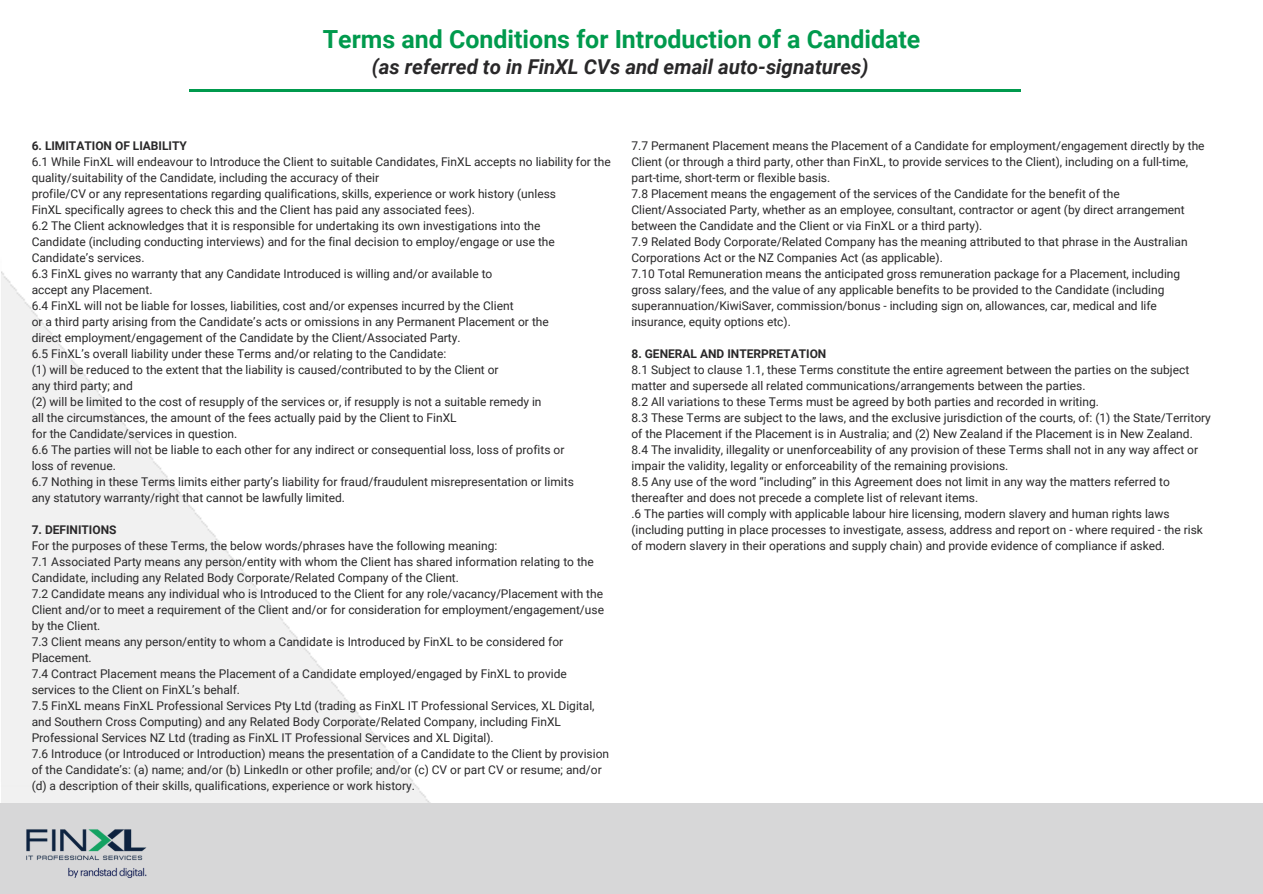
<style>
.page{position:relative;width:1263px;height:894px;background:#fff}
.page>*{position:absolute;margin:0;border:0;box-sizing:border-box;transform-origin:0 0}
.t1{font:700 24.9px "Roboto";color:#009a4d}
.t2{font:italic 700 20.4px "Roboto";color:#292829}
.t3{font:12px/16px "Roboto";color:#292829}
.t4{font:700 12px "Roboto";color:#292829}
</style>
<div class="page">
<img style="left:1px;top:271px;width:430px;height:532px">
<hr style="left:190px;top:89px;width:831px;height:2px;background:#009a4d">
<img style="left:1px;top:784px;width:378px;height:2px">
<img style="left:24px;top:827px;width:123px;height:51px">
<h1 class="t1" style="left:323px;top:25px;width:599px">Terms and Conditions for Introduction of a Candidate</h1>
<p class="t2" style="left:372px;top:55px;width:498px">(as referred to in FinXL CVs and email auto-signatures)</p>
<h2 class="t4" style="left:32px;top:138px;width:157px">6. LIMITATION OF LIABILITY</h2>
<p class="t3" style="left:32px;top:153px;width:581px">6.1 While FinXL will endeavour to Introduce the Client to suitable Candidates, FinXL accepts no liability for the quality/suitability of the Candidate, including the accuracy of their</p>
<p class="t3" style="left:32px;top:185px;width:526px">profile/CV or any representations regarding qualifications, skills, experience or work history (unless</p>
<p class="t3" style="left:32px;top:201px;width:445px">FinXL specifically agrees to check this and the Client has paid any associated fees).</p>
<p class="t3" style="left:32px;top:217px;width:510px">6.2 The Client acknowledges that it is responsible for undertaking its own investigations into the</p>
<p class="t3" style="left:32px;top:233px;width:525px">Candidate (including conducting interviews) and for the final decision to employ/engage or use the</p>
<p class="t3" style="left:32px;top:249px;width:114px">Candidate’s services.</p>
<p class="t3" style="left:32px;top:265px;width:462px">6.3 FinXL gives no warranty that any Candidate Introduced is willing and/or available to</p>
<p class="t3" style="left:32px;top:281px;width:122px">accept any Placement.</p>
<p class="t3" style="left:32px;top:297px;width:483px">6.4 FinXL will not be liable for losses, liabilities, cost and/or expenses incurred by the Client</p>
<p class="t3" style="left:32px;top:313px;width:519px">or a third party arising from the Candidate’s acts or omissions in any Permanent Placement or the</p>
<p class="t3" style="left:32px;top:329px;width:431px">direct employment/engagement of the Candidate by the Client/Associated Party.</p>
<p class="t3" style="left:32px;top:345px;width:416px">6.5 FinXL’s overall liability under these Terms and/or relating to the Candidate:</p>
<p class="t3" style="left:32px;top:361px;width:468px">(1) will be reduced to the extent that the liability is caused/contributed to by the Client or</p>
<p class="t3" style="left:32px;top:377px;width:103px">any third party; and</p>
<p class="t3" style="left:32px;top:393px;width:511px">(2) will be limited to the cost of resupply of the services or, if resupply is not a suitable remedy in</p>
<p class="t3" style="left:32px;top:409px;width:427px">all the circumstances, the amount of the fees actually paid by the Client to FinXL</p>
<p class="t3" style="left:32px;top:425px;width:207px">for the Candidate/services in question.</p>
<p class="t3" style="left:32px;top:441px;width:534px">6.6 The parties will not be liable to each other for any indirect or consequential loss, loss of profits or</p>
<p class="t3" style="left:32px;top:457px;width:86px">loss of revenue.</p>
<p class="t3" style="left:32px;top:473px;width:544px">6.7 Nothing in these Terms limits either party’s liability for fraud/fraudulent misrepresentation or limits</p>
<p class="t3" style="left:32px;top:489px;width:315px">any statutory warranty/right that cannot be lawfully limited.</p>
<p class="t4" style="left:32px;top:522px;width:86px">7. DEFINITIONS</p>
<p class="t3" style="left:32px;top:537px;width:467px">For the purposes of these Terms, the below words/phrases have the following meaning:</p>
<p class="t3" style="left:32px;top:553px;width:564px">7.1 Associated Party means any person/entity with whom the Client has shared information relating to the<br>Candidate, including any Related Body Corporate/Related Company of the Client.</p>
<p class="t3" style="left:32px;top:585px;width:574px;text-align:justify">7.2 Candidate means any individual who is Introduced to the Client for any role/vacancy/Placement with the Client and/or to meet a requirement of the Client and/or for consideration for employment/engagement/use by the Client.</p>
<p class="t3" style="left:32px;top:633px;width:533px">7.3 Client means any person/entity to whom a Candidate is Introduced by FinXL to be considered for<br>Placement.</p>
<p class="t3" style="left:32px;top:665px;width:537px">7.4 Contract Placement means the Placement of a Candidate employed/engaged by FinXL to provide services to the Client on FinXL’s behalf.</p>
<p class="t3" style="left:32px;top:697px;width:564px">7.5 FinXL means FinXL Professional Services Pty Ltd (trading as FinXL IT Professional Services, XL Digital, and Southern Cross Computing) and any Related Body Corporate/Related Company, including FinXL<br>Professional Services NZ Ltd (trading as FinXL IT Professional Services and XL Digital).</p>
<p class="t3" style="left:32px;top:745px;width:579px">7.6 Introduce (or Introduced or Introduction) means the presentation of a Candidate to the Client by provision of the Candidate’s: (a) name; and/or (b) LinkedIn or other profile; and/or (c) CV or part CV or resume; and/or (d) a description of their skills, qualifications, experience or work history.</p>
<p class="t3" style="left:631px;top:137px;width:575px">7.7 Permanent Placement means the Placement of a Candidate for employment/engagement directly by the<br>Client (or through a third party, other than FinXL, to provide services to the Client), including on a full-time, part-time, short-term or flexible basis.</p>
<p class="t3" style="left:631px;top:185px;width:555px">7.8 Placement means the engagement of the services of the Candidate for the benefit of the<br>Client/Associated Party, whether as an employee, consultant, contractor or agent (by direct arrangement between the Candidate and the Client or via FinXL or a third party).</p>
<p class="t3" style="left:631px;top:233px;width:558px">7.9 Related Body Corporate/Related Company has the meaning attributed to that phrase in the Australian<br>Corporations Act or the NZ Companies Act (as applicable).</p>
<p class="t3" style="left:631px;top:265px;width:550px">7.10 Total Remuneration means the anticipated gross remuneration package for a Placement, including gross salary/fees, and the value of any applicable benefits to be provided to the Candidate (including superannuation/KiwiSaver, commission/bonus - including sign on, allowances, car, medical and life insurance, equity options etc).</p>
<p class="t4" style="left:631px;top:346px;width:196px">8. GENERAL AND INTERPRETATION</p>
<p class="t3" style="left:631px;top:361px;width:559px">8.1 Subject to clause 1.1, these Terms constitute the entire agreement between the parties on the subject matter and supersede all related communications/arrangements between the parties.</p>
<p class="t3" style="left:631px;top:393px;width:469px">8.2 All variations to these Terms must be agreed by both parties and recorded in writing.</p>
<p class="t3" style="left:631px;top:409px;width:581px">8.3 These Terms are subject to the laws, and the exclusive jurisdiction of the courts, of: (1) the State/Territory of the Placement if the Placement is in Australia; and (2) New Zealand if the Placement is in New Zealand.</p>
<p class="t3" style="left:631px;top:441px;width:568px">8.4 The invalidity, illegality or unenforceability of any provision of these Terms shall not in any way affect or impair the validity, legality or enforceability of the remaining provisions.</p>
<p class="t3" style="left:631px;top:473px;width:540px">8.5 Any use of the word “including” in this Agreement does not limit in any way the matters referred to thereafter and does not precede a complete list of relevant items.</p>
<p class="t3" style="left:631px;top:505px;width:573px">.6 The parties will comply with applicable labour hire licensing, modern slavery and human rights laws (including putting in place processes to investigate, assess, address and report on - where required - the risk of modern slavery in their operations and supply chain) and provide evidence of compliance if asked.</p>
</div>
